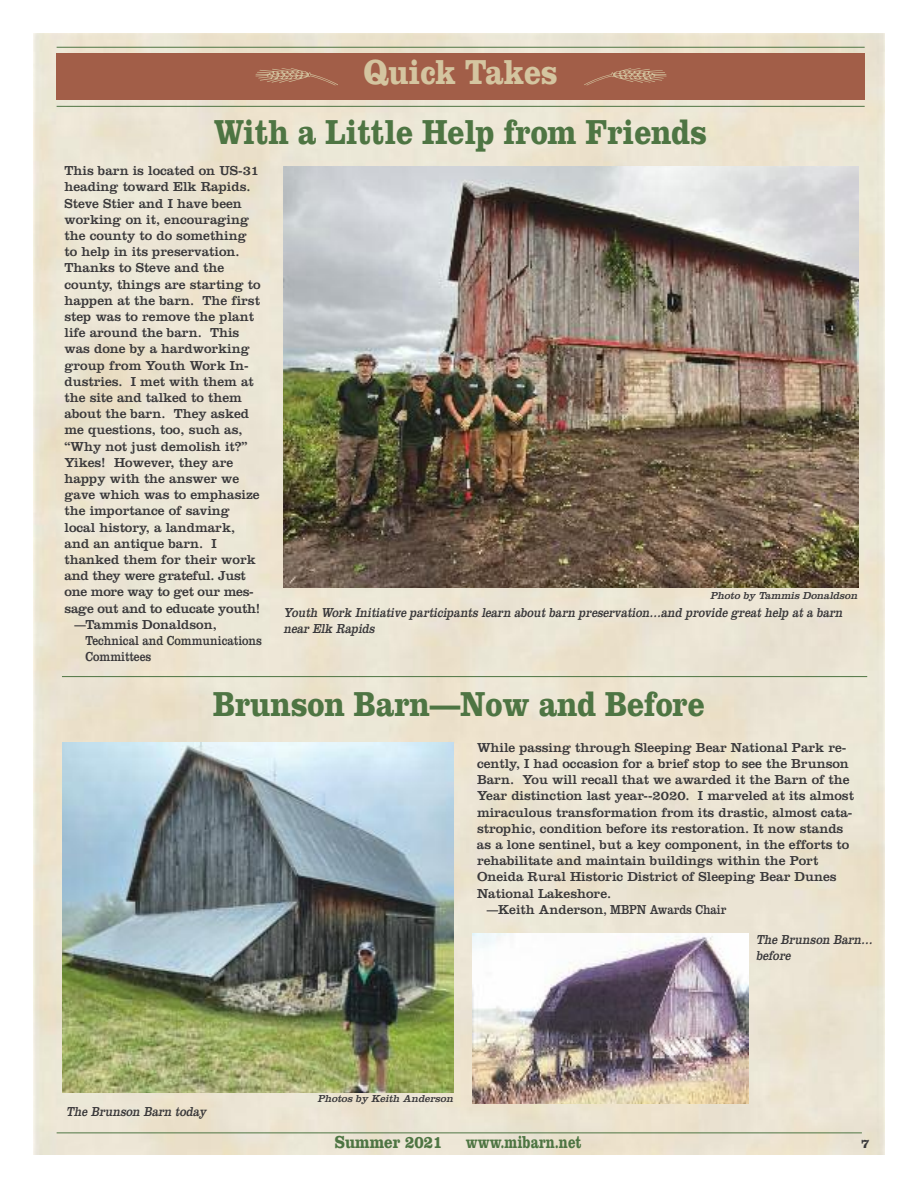
<style>
.page{position:relative;width:918px;height:1188px;background:#fff}
.page>*{position:absolute;margin:0;border:0;box-sizing:border-box;transform-origin:0 0}
.t1{font:700 36px "Clarendon";letter-spacing:-.005em;color:#4e7543;scale:.85 1}
.t2{font:700 36px "Clarendon";letter-spacing:-.005em;color:#d4c5a0;scale:.85 1}
.t3{font:700 18px "Clarendon";color:#4e7543;scale:.75 1}
.t4{font:700 18px "Clarendon";color:#4e7543;scale:.85 1}
.t5{font:13.5px "Clarendon";color:#39383a}
.t6{font:italic 13.5px/16.2px "Clarendon";color:#39383a;scale:.85 1}
.t7{font:13.5px "Clarendon";color:#39383a;scale:.85 1}
.t8{font:13.5px "Clarendon";letter-spacing:-.02em;color:#39383a}
.t9{font:700 13.5px "Clarendon";color:#39383a}
.t10{font:italic 10.5px "Clarendon";color:#39383a}
</style>
<div class="page">
<img style="left:34px;top:34px;width:850px;height:1120px">
<hr style="left:57px;top:1133px;width:805px;height:1px;background:#4e7543">
<hr style="left:57px;top:47px;width:808px;height:1px;background:#4e7543">
<hr style="left:57px;top:106px;width:808px;height:1px;background:#4e7543">
<img style="left:284px;top:167px;width:575px;height:420px">
<img style="left:472px;top:934px;width:276px;height:170px">
<hr style="left:62px;top:676px;width:805px;height:1px;background:#4e7543">
<img style="left:62px;top:743px;width:391px;height:349px">
<div style="left:56px;top:53px;width:809px;height:46px;background:#a25e48"></div>
<h1 class="t2" style="left:363px;top:61px;width:231px">Quick Takes</h1>
<h1 class="t1" style="left:214px;top:120px;width:582px">With a Little Help from Friends</h1>
<p class="t5" style="left:65px;top:166px;width:196px">This barn is located on US-31</p>
<p class="t5" style="left:65px;top:183px;width:187px">heading toward Elk Rapids.</p>
<p class="t5" style="left:65px;top:199px;width:179px">Steve Stier and I have been</p>
<p class="t5" style="left:65px;top:215px;width:186px">working on it, encouraging</p>
<p class="t5" style="left:65px;top:231px;width:184px">the county to do something</p>
<p class="t5" style="left:65px;top:247px;width:177px">to help in its preservation.</p>
<p class="t5" style="left:65px;top:264px;width:161px">Thanks to Steve and the</p>
<p class="t5" style="left:65px;top:280px;width:198px">county, things are starting to</p>
<p class="t5" style="left:65px;top:296px;width:197px">happen at the barn. The first</p>
<p class="t5" style="left:65px;top:312px;width:191px">step was to remove the plant</p>
<p class="t5" style="left:65px;top:328px;width:176px">life around the barn. This</p>
<p class="t5" style="left:65px;top:345px;width:187px">was done by a hardworking</p>
<p class="t5" style="left:65px;top:361px;width:186px">group from Youth Work In-</p>
<p class="t5" style="left:65px;top:377px;width:191px">dustries. I met with them at</p>
<p class="t5" style="left:65px;top:393px;width:179px">the site and talked to them</p>
<p class="t5" style="left:65px;top:409px;width:186px">about the barn. They asked</p>
<p class="t5" style="left:65px;top:426px;width:180px">me questions, too, such as,</p>
<p class="t5" style="left:65px;top:442px;width:184px">“Why not just demolish it?”</p>
<p class="t5" style="left:65px;top:458px;width:170px">Yikes! However, they are</p>
<p class="t5" style="left:65px;top:474px;width:176px">happy with the answer we</p>
<p class="t5" style="left:65px;top:490px;width:196px">gave which was to emphasize</p>
<p class="t5" style="left:65px;top:507px;width:167px">the importance of saving</p>
<p class="t5" style="left:65px;top:523px;width:172px">local history, a landmark,</p>
<p class="t5" style="left:65px;top:539px;width:154px">and an antique barn. I</p>
<p class="t5" style="left:65px;top:555px;width:193px">thanked them for their work</p>
<p class="t8" style="left:65px;top:571px;width:183px">and they were grateful. Just</p>
<p class="t8" style="left:65px;top:588px;width:191px">one more way to get our mes-</p>
<p class="t8" style="left:65px;top:604px;width:197px">sage out and to educate youth!</p>
<p class="t7" style="left:74px;top:620px;width:169px">—Tammis Donaldson,</p>
<p class="t7" style="left:86px;top:636px;width:209px">Technical and Communications</p>
<p class="t7" style="left:86px;top:652px;width:79px">Committees</p>
<p class="t10" style="left:710px;top:592px;width:151px">Photo by Tammis Donaldson</p>
<p class="t6" style="left:283px;top:606px;width:662px">Youth Work Initiative p articip ants learn about barn p reservation…and p rovide great help at a barn near Elk Rap ids</p>
<h1 class="t1" style="left:213px;top:692px;width:580px">Brunson Barn—Now and Before</h1>
<p class="t5" style="left:477px;top:743px;width:371px">While passing through Sleeping Bear National Park re-</p>
<p class="t5" style="left:477px;top:759px;width:373px">cently, I had occasion for a brief stop to see the Brunson</p>
<p class="t5" style="left:477px;top:775px;width:374px">Barn. You will recall that we awarded it the Barn of the</p>
<p class="t5" style="left:477px;top:791px;width:378px">Year distinction last year--2020. I marveled at its almost</p>
<p class="t5" style="left:477px;top:808px;width:377px">miraculous transformation from its drastic, almost cata-</p>
<p class="t5" style="left:477px;top:824px;width:368px">strophic, condition before its restoration. It now stands</p>
<p class="t5" style="left:477px;top:840px;width:374px">as a lone sentinel, but a key component, in the efforts to</p>
<p class="t5" style="left:477px;top:856px;width:343px">rehabilitate and maintain buildings within the Port</p>
<p class="t5" style="left:477px;top:872px;width:361px">Oneida Rural Historic District of Sleeping Bear Dunes</p>
<p class="t5" style="left:477px;top:889px;width:136px">National Lakeshore.</p>
<p class="t7" style="left:487px;top:905px;width:283px">—Keith Anderson, MBPN Awards Chair</p>
<p class="t6" style="left:66px;top:1105px;width:169px">The Brunson Barn today</p>
<p class="t10" style="left:317px;top:1095px;width:139px">Photos by Keith Anderson</p>
<h2 class="t4" style="left:335px;top:1136px;width:128px">Summer 2021</h2>
<h2 class="t3" style="left:466px;top:1136px;width:156px">www.mibarn.net</h2>
<p class="t6" style="left:756px;top:933px;width:141px">The Brunson Barn… before</p>
<p class="t9" style="left:861px;top:1139px;width:10px">7</p>
</div>
